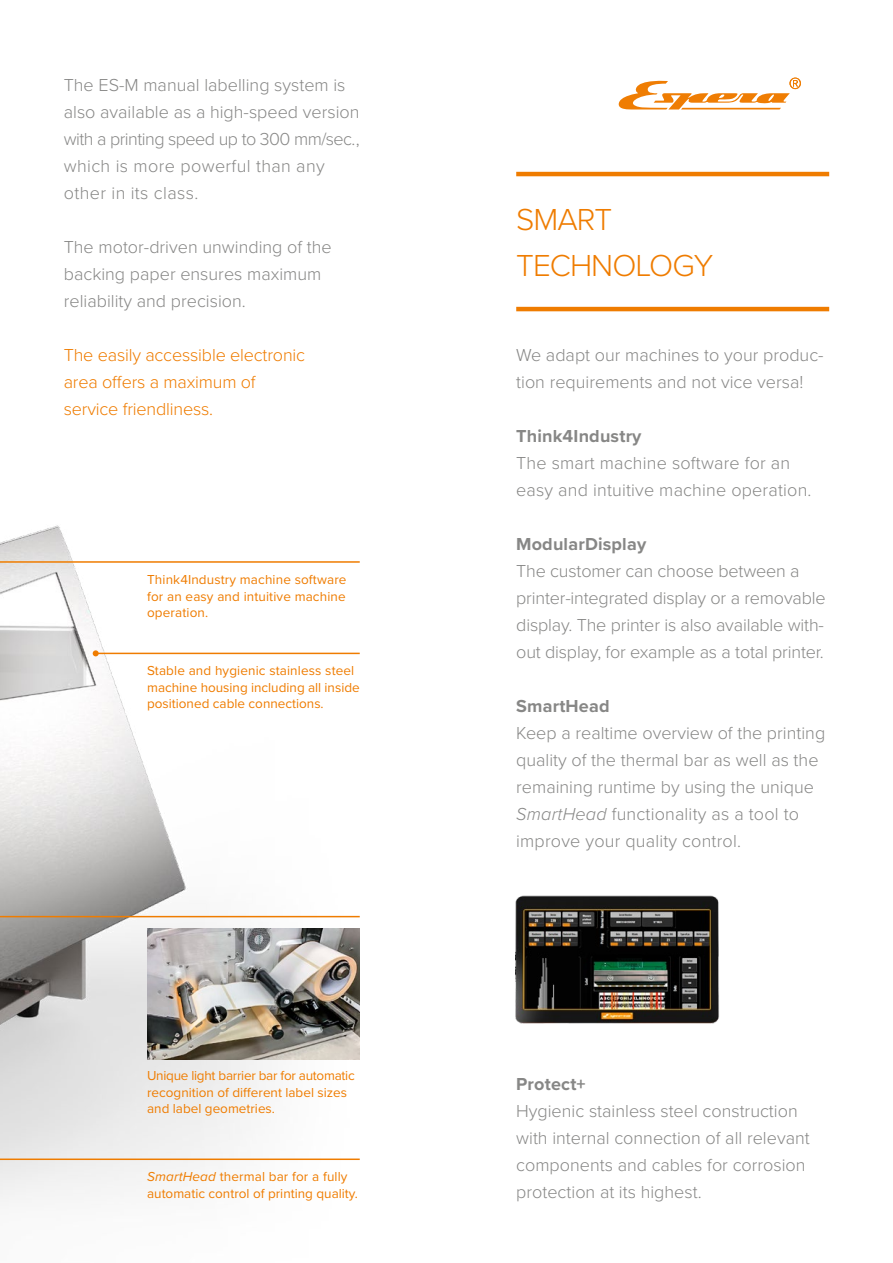
<style>
.page{position:relative;width:893px;height:1263px;background:#fff}
.page>*{position:absolute;margin:0;border:0;box-sizing:border-box;transform-origin:0 0}
.t1{font:300 31.5px/46.5px "Proxima Nova";letter-spacing:-.03em;color:#ef7c00}
.t2{font:300 18px/27px "Proxima Nova";color:#878786}
.t3{font:300 18px/27px "Proxima Nova";letter-spacing:-.01em;color:#ef7c00}
.t4{font:700 18px "Proxima Nova";letter-spacing:.01em;color:#878786}
.t5{font:13.5px/16.5px "Proxima Nova";color:#ef7c00}
.s1{font-style:italic}
</style>
<div class="page">
<img style="left:0;top:525px;width:360px;height:677px">
<hr style="left:516px;top:307px;width:313px;height:4px;background:#ef7c00">
<hr style="left:516px;top:172px;width:313px;height:4px;background:#ef7c00">
<img style="left:516px;top:895px;width:203px;height:129px">
<svg style="left:619px;top:78px;width:182px;height:31px"></svg>
<hr style="left:0;top:561px;width:360px;height:2px;background:#ef7c00">
<hr style="left:96px;top:653px;width:264px;height:1px;background:#ef7c00">
<svg style="left:93px;top:650px;width:6px;height:6px"></svg>
<img style="left:147px;top:928px;width:213px;height:131px">
<hr style="left:0;top:916px;width:360px;height:1px;background:#ef7c00">
<hr style="left:0;top:1158px;width:360px;height:2px;background:#ef7c00">
<p class="t2" style="left:64px;top:70px;width:297px">The ES-M manual labelling system is also available as a high-speed version with a printing speed up to 300 mm/sec., which is more powerful than any other in its class.</p>
<p class="t2" style="left:64px;top:232px;width:269px">The motor-driven unwinding of the backing paper ensures maximum reliability and precision.</p>
<p class="t3" style="left:64px;top:340px;width:243px">The easily accessible electronic area offers a maximum of service friendliness.</p>
<p class="t5" style="left:147px;top:571px;width:201px;text-align:justify">Think4Industry machine software for an easy and intuitive machine operation.</p>
<p class="t5" style="left:147px;top:662px;width:214px">Stable and hygienic stainless steel machine housing including all inside positioned cable connections.</p>
<p class="t5" style="left:147px;top:1067px;width:209px">Unique light barrier bar for automatic recognition of different label sizes and label geometries.</p>
<p class="t5" style="left:147px;top:1168px;width:212px"><span class="s1">SmartHead</span> thermal bar for a fully automatic control of printing quality.</p>
<h1 class="t1" style="left:516px;top:194px;width:198px">SMART<br>TECHNOLOGY</h1>
<p class="t2" style="left:516px;top:340px;width:309px">We adapt our machines to your produc&shy;tion requirements and not vice versa!</p>
<p class="t4" style="left:516px;top:422px;width:127px">Think4Industry</p>
<p class="t2" style="left:516px;top:448px;width:297px">The smart machine software for an easy and intuitive machine operation.</p>
<p class="t4" style="left:516px;top:530px;width:131px">ModularDisplay</p>
<p class="t2" style="left:516px;top:556px;width:311px">The customer can choose between a printer-integrated display or a removable display. The printer is also available with&shy;out display, for example as a total printer.</p>
<p class="t4" style="left:516px;top:692px;width:95px">SmartHead</p>
<p class="t2" style="left:516px;top:718px;width:311px">Keep a realtime overview of the printing quality of the thermal bar as well as the remaining runtime by using the unique <span class="s1">SmartHead</span> functionality as a tool to improve your quality control.</p>
<p class="t4" style="left:516px;top:1070px;width:71px">Protect+</p>
<p class="t2" style="left:516px;top:1096px;width:295px">Hygienic stainless steel construction with internal connection of all relevant components and cables for corrosion protection at its highest.</p>
</div>
